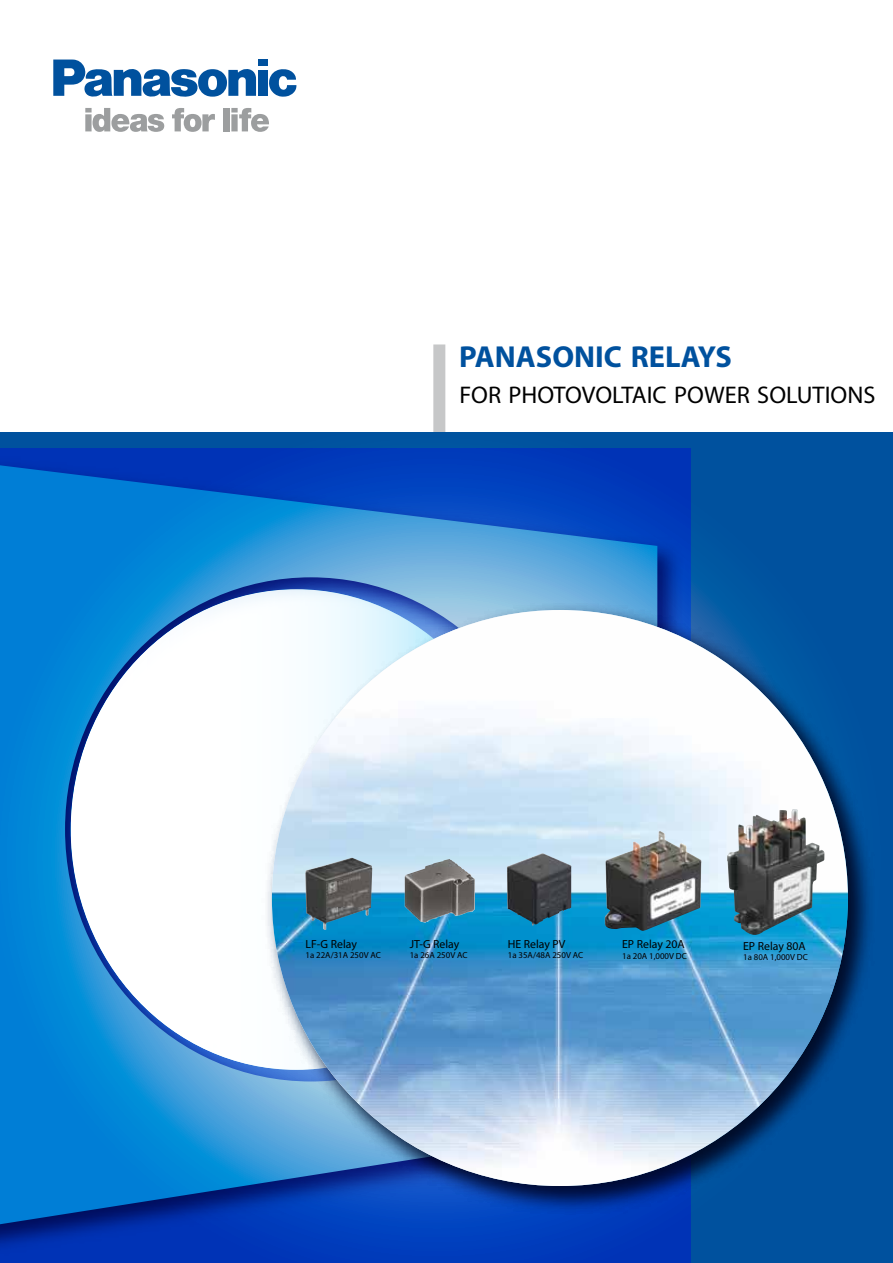
<style>
.page{position:relative;width:893px;height:1263px;background:#fff}
.page>*{position:absolute;margin:0;border:0;box-sizing:border-box;transform-origin:0 0}
.t1{font:700 30.45px "Myriad";color:#00519e}
.t2{font:24.15px "Myriad";color:#000}
.t3{font:500 11.7px "Helvetica Neue LT Std";color:#000}
.t4{font:500 8.85px "Helvetica Neue LT Std";color:#000}
</style>
<div class="page">
<div style="left:433px;top:344px;width:12px;height:118px;background:#c6c7c8"></div>
<div style="left:0;top:433px;width:893px;height:830px;background:#00519e"></div>
<svg style="left:85px;top:108px;width:79px;height:24px"></svg>
<svg style="left:172px;top:108px;width:43px;height:24px"></svg>
<div style="left:223px;top:108px;width:7px;height:23px;background:#9c9e9f"></div>
<svg style="left:231px;top:108px;width:38px;height:24px"></svg>
<svg style="left:53px;top:60px;width:203px;height:37px"></svg>
<div style="left:258px;top:70px;width:10px;height:26px;background:#00519e"></div>
<div style="left:258px;top:60px;width:10px;height:6px;background:#00519e"></div>
<svg style="left:269px;top:69px;width:28px;height:28px"></svg>
<img style="left:0;top:449px;width:691px;height:814px">
<svg style="left:0;top:461px;width:657px;height:769px;background:#529cdb"></svg>
<img style="left:260px;top:598px;width:610px;height:621px">
<img style="left:272px;top:610px;width:576px;height:576px;border-radius:288px">
<img style="left:507px;top:853px;width:64px;height:73px">
<img style="left:727px;top:809px;width:97px;height:126px">
<img style="left:605px;top:831px;width:96px;height:100px">
<img style="left:405px;top:859px;width:70px;height:64px">
<img style="left:305px;top:858px;width:67px;height:72px">
<h1 class="t1" style="left:459px;top:341px;width:274px">PANASONIC RELAYS</h1>
<h2 class="t2" style="left:459px;top:382px;width:418px">FOR PHOTOVOLTAIC POWER SOLUTIONS</h2>
<h3 class="t3" style="left:306px;top:937px;width:53px">LF-G Relay</h3>
<p class="t4" style="left:306px;top:950px;width:77px">1a 22A/31A 250V AC</p>
<h3 class="t3" style="left:410px;top:937px;width:51px">JT-G Relay</h3>
<p class="t4" style="left:410px;top:950px;width:59px">1a 26A 250V AC</p>
<h3 class="t3" style="left:508px;top:937px;width:59px">HE Relay PV</h3>
<p class="t4" style="left:508px;top:950px;width:77px">1a 35A/48A 250V AC</p>
<h3 class="t3" style="left:622px;top:937px;width:64px">EP Relay 20A</h3>
<p class="t4" style="left:622px;top:950px;width:66px">1a 20A 1,000V DC</p>
<h3 class="t3" style="left:743px;top:938px;width:64px">EP Relay 80A</h3>
<p class="t4" style="left:743px;top:952px;width:66px">1a 80A 1,000V DC</p>
</div>
